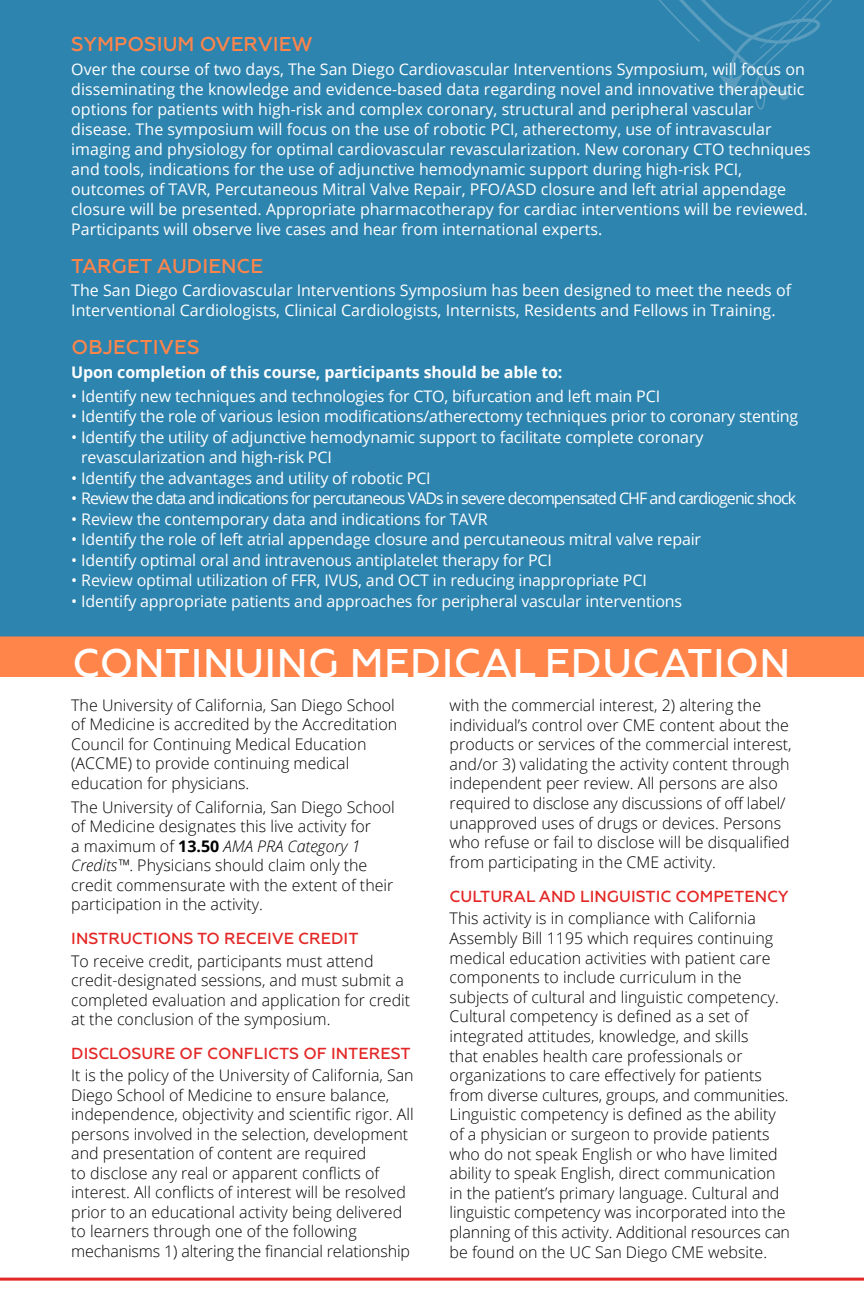
<style>
.page{position:relative;width:864px;height:1296px;background:#fff}
.page>*{position:absolute;margin:0;border:0;box-sizing:border-box;transform-origin:0 0}
.t1{font:500 40px "Geometria";letter-spacing:.01em;color:#fff}
.t2{font:500 20px "Geometria";color:#ff854a}
.t3{font:300 16px/19.6px "Open Sans";color:#000}
.t4{font:16px/20px "Open Sans";color:#fff}
.t5{font:16px "Open Sans";letter-spacing:-.06em;color:#fff}
.t6{font:500 16px "Geometria";color:#e32726}
.t7{font:700 16px "Open Sans";letter-spacing:-.01em;color:#fff}
.s1{font-weight:700}
.s2{font-style:italic}
</style>
<div class="page">
<div style="left:0;top:608px;width:864px;height:68px;background:#ff854a"></div>
<div style="left:0;top:0;width:864px;height:636px;background:#2d84af"></div>
<img style="left:0;top:0;width:1px;height:110px">
<hr style="left:0;top:1278px;width:864px;height:3px;background:#e32726">
<svg style="left:561px;top:0;width:303px;height:110px;background:#2f85af"></svg>
<p class="t2" style="left:71px;top:32px;width:243px">SYMPOSIUM OVERVIEW</p>
<p class="t4" style="left:71px;top:58px;width:741px">Over the course of two days, The San Diego Cardiovascular Interventions Symposium, will focus on disseminating the knowledge and evidence-based data regarding novel and innovative therapeutic options for patients with high-risk and complex coronary, structural and peripheral vascular disease. The symposium will focus on the use of robotic PCI, atherectomy, use of intravascular imaging and physiology for optimal cardiovascular revascularization. New coronary CTO techniques and tools, indications for the use of adjunctive hemodynamic support during high-risk PCI, outcomes of TAVR, Percutaneous Mitral Valve Repair, PFO/ASD closure and left atrial appendage closure will be presented. Appropriate pharmacotherapy for cardiac interventions will be reviewed.<br>Participants will observe live cases and hear from international experts.</p>
<p class="t2" style="left:71px;top:254px;width:193px">TARGET AUDIENCE</p>
<p class="t4" style="left:71px;top:280px;width:721px">The San Diego Cardiovascular Interventions Symposium has been designed to meet the needs of<br>Interventional Cardiologists, Clinical Cardiologists, Internists, Residents and Fellows in Training.</p>
<p class="t2" style="left:71px;top:336px;width:130px">OBJECTIVES</p>
<p class="t7" style="left:71px;top:361px;width:493px">Upon completion of this course, participants should be able to:</p>
<p class="t4" style="left:71px;top:386px;width:590px">• Identify new techniques and technologies for CTO, bifurcation and left main PCI</p>
<p class="t4" style="left:71px;top:406px;width:729px">• Identify the role of various lesion modifications/atherectomy techniques prior to coronary stenting</p>
<p class="t4" style="left:81px;top:427px;width:624px;text-indent:-10px">• Identify the utility of adjunctive hemodynamic support to facilitate complete coronary revascularization and high-risk PCI</p>
<p class="t4" style="left:71px;top:468px;width:361px">• Identify the advantages and utility of robotic PCI</p>
<p class="t5" style="left:71px;top:488px;width:726px">• Review the data and indications for percutaneous VADs in severe decompensated CHF and cardiogenic shock</p>
<p class="t4" style="left:71px;top:509px;width:418px">• Review the contemporary data and indications for TAVR</p>
<p class="t4" style="left:71px;top:529px;width:631px">• Identify the role of left atrial appendage closure and percutaneous mitral valve repair</p>
<p class="t4" style="left:71px;top:550px;width:482px">• Identify optimal oral and intravenous antiplatelet therapy for PCI</p>
<p class="t4" style="left:71px;top:570px;width:577px">• Review optimal utilization of FFR, IVUS, and OCT in reducing inappropriate PCI</p>
<p class="t4" style="left:71px;top:591px;width:613px">• Identify appropriate patients and approaches for peripheral vascular interventions</p>
<h1 class="t1" style="left:72px;top:640px;width:719px">CONTINUING MEDICAL EDUCATION</h1>
<p class="t3" style="left:71px;top:695px;width:327px">The University of California, San Diego School of Medicine is accredited by the Accreditation Council for Continuing Medical Education (ACCME) to provide continuing medical education for physicians.</p>
<p class="t3" style="left:71px;top:797px;width:325px">The University of California, San Diego School of Medicine designates this live activity for<br>a maximum of <span class="s1">13.50</span> <span class="s2">AMA PRA Category 1<br>Credits™</span>. Physicians should claim only the credit commensurate with the extent of their participation in the activity.</p>
<p class="t6" style="left:71px;top:929px;width:289px">INSTRUCTIONS TO RECEIVE CREDIT</p>
<p class="t3" style="left:71px;top:951px;width:340px">To receive credit, participants must attend credit-designated sessions, and must submit a completed evaluation and application for credit at the conclusion of the symposium.</p>
<p class="t6" style="left:71px;top:1044px;width:341px">DISCLOSURE OF CONFLICTS OF INTEREST</p>
<p class="t3" style="left:71px;top:1065px;width:344px">It is the policy of the University of California, San Diego School of Medicine to ensure balance, independence, objectivity and scientific rigor. All persons involved in the selection, development and presentation of content are required<br>to disclose any real or apparent conflicts of interest. All conflicts of interest will be resolved prior to an educational activity being delivered to learners through one of the following mechanisms 1) altering the financial relationship</p>
<p class="t3" style="left:450px;top:695px;width:344px">with the commercial interest, 2) altering the individual’s control over CME content about the products or services of the commercial interest, and/or 3) validating the activity content through independent peer review. All persons are also required to disclose any discussions of off label/ unapproved uses of drugs or devices. Persons who refuse or fail to disclose will be disqualified from participating in the CME activity.</p>
<p class="t6" style="left:450px;top:887px;width:341px">CULTURAL AND LINGUISTIC COMPETENCY</p>
<p class="t3" style="left:450px;top:908px;width:342px">This activity is in compliance with California Assembly Bill 1195 which requires continuing medical education activities with patient care components to include curriculum in the subjects of cultural and linguistic competency.<br>Cultural competency is defined as a set of integrated attitudes, knowledge, and skills<br>that enables health care professionals or organizations to care effectively for patients from diverse cultures, groups, and communities.<br>Linguistic competency is defined as the ability of a physician or surgeon to provide patients who do not speak English or who have limited ability to speak English, direct communication in the patient’s primary language. Cultural and linguistic competency was incorporated into the planning of this activity. Additional resources can be found on the UC San Diego CME website.</p>
</div>
